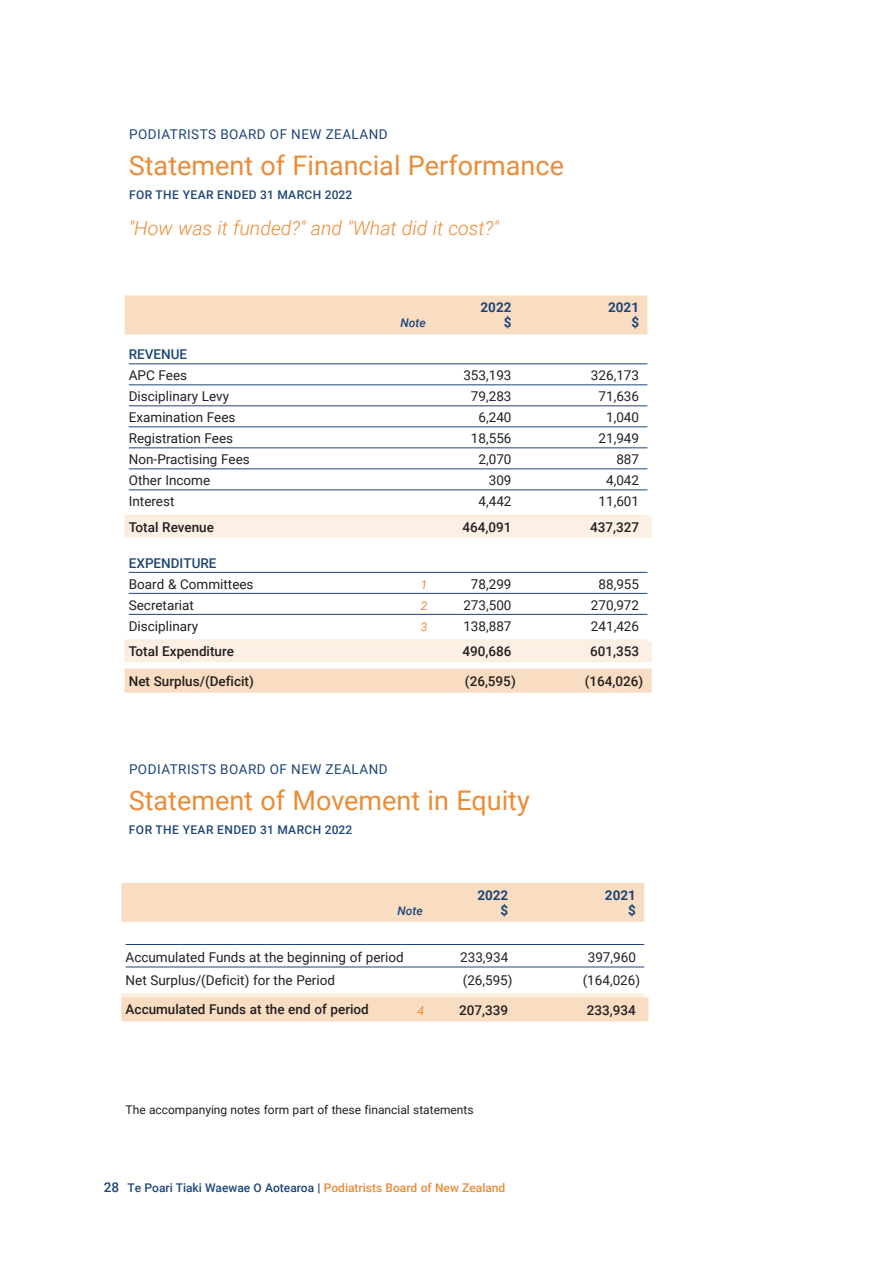
<style>
.page{position:relative;width:893px;height:1263px;background:#fff}
.page>*{position:absolute;margin:0;border:0;box-sizing:border-box;transform-origin:0 0}
.t1{font:27px "Roboto";color:#ea8c37}
.t2{font:italic 300 19.5px "Roboto";color:#ea8c37}
.t3{font:13.5px "Roboto";color:#231f20}
.t4{font:500 13.5px "Roboto";color:#231f20}
.t5{font:13.5px "Roboto";letter-spacing:.035em;color:#1e4677}
.t6{font:700 13.5px "Roboto";color:#1e4677}
.t7{font:500 13.5px "Roboto";color:#1e4677}
.t8{font:500 12px "Roboto";color:#ea8c37}
.t9{font:12px "Roboto";color:#231f20}
.t10{font:500 12px "Roboto";letter-spacing:.035em;color:#1e4677}
.t11{font:italic 500 12px "Roboto";color:#1e4677}
.t12{font:italic 12px "Roboto";color:#ea8c37}
.s1{font-size:13.5px;color:#1e4677}
.s2{color:#1e4677}
.s3{font-weight:700;color:#1e4677}
</style>
<div class="page">
<div style="left:125px;top:295px;width:522px;height:39px;background:#f9ddc3"></div>
<hr style="left:129px;top:364px;width:518px;height:1px;background:#1e4677">
<hr style="left:129px;top:385px;width:518px;height:1px;background:#1e4677">
<hr style="left:129px;top:406px;width:518px;height:1px;background:#1e4677">
<hr style="left:129px;top:427px;width:518px;height:1px;background:#1e4677">
<hr style="left:129px;top:448px;width:518px;height:1px;background:#1e4677">
<hr style="left:129px;top:469px;width:518px;height:1px;background:#1e4677">
<hr style="left:129px;top:490px;width:518px;height:1px;background:#1e4677">
<div style="left:125px;top:515px;width:522px;height:22px;background:#fcecdb"></div>
<div style="left:129px;top:517px;width:523px;height:21px;background:#fcf0e5"></div>
<hr style="left:129px;top:572px;width:518px;height:1px;background:#1e4677">
<hr style="left:129px;top:593px;width:518px;height:1px;background:#1e4677">
<hr style="left:129px;top:614px;width:518px;height:1px;background:#1e4677">
<div style="left:125px;top:639px;width:522px;height:23px;background:#fcecdb"></div>
<div style="left:129px;top:641px;width:523px;height:21px;background:#fcf0e5"></div>
<div style="left:125px;top:669px;width:527px;height:24px;background:#f9ddc3"></div>
<div style="left:121px;top:883px;width:523px;height:39px;background:#f9ddc3"></div>
<hr style="left:126px;top:944px;width:518px;height:1px;background:#1e4677">
<hr style="left:126px;top:967px;width:518px;height:1px;background:#1e4677">
<div style="left:121px;top:993px;width:523px;height:23px;background:#fcecdb"></div>
<div style="left:121px;top:997px;width:527px;height:24px;background:#f9ddc3"></div>
<p class="t5" style="left:129px;top:124px;width:260px">PODIATRISTS BOARD OF NEW ZEALAND</p>
<h1 class="t1" style="left:129px;top:146px;width:437px">Statement of Financial Performance</h1>
<p class="t10" style="left:129px;top:186px;width:225px">FOR THE YEAR ENDED 31 MARCH 2022</p>
<h2 class="t2" style="left:129px;top:214px;width:372px">"How was it funded?" and "What did it cost?"</h2>
<p class="t6" style="left:480px;top:298px;width:32px">2022</p>
<p class="t6" style="left:608px;top:298px;width:32px">2021</p>
<p class="t11" style="left:401px;top:315px;width:27px">Note</p>
<p class="t6" style="left:504px;top:313px;width:9px">$</p>
<p class="t6" style="left:631px;top:313px;width:9px">$</p>
<p class="t7" style="left:129px;top:345px;width:60px">REVENUE</p>
<p class="t3" style="left:129px;top:366px;width:60px">APC Fees</p>
<p class="t3" style="left:463px;top:366px;width:50px">353,193</p>
<p class="t3" style="left:591px;top:366px;width:50px">326,173</p>
<p class="t3" style="left:129px;top:387px;width:102px">Disciplinary Levy</p>
<p class="t3" style="left:471px;top:387px;width:42px">79,283</p>
<p class="t3" style="left:598px;top:387px;width:42px">71,636</p>
<p class="t3" style="left:129px;top:408px;width:108px">Examination Fees</p>
<p class="t3" style="left:479px;top:408px;width:34px">6,240</p>
<p class="t3" style="left:606px;top:408px;width:34px">1,040</p>
<p class="t3" style="left:129px;top:429px;width:106px">Registration Fees</p>
<p class="t3" style="left:471px;top:429px;width:42px">18,556</p>
<p class="t3" style="left:598px;top:429px;width:42px">21,949</p>
<p class="t3" style="left:129px;top:450px;width:122px">Non-Practising Fees</p>
<p class="t3" style="left:479px;top:450px;width:34px">2,070</p>
<p class="t3" style="left:616px;top:450px;width:24px">887</p>
<p class="t3" style="left:129px;top:471px;width:83px">Other Income</p>
<p class="t3" style="left:489px;top:471px;width:24px">309</p>
<p class="t3" style="left:606px;top:471px;width:34px">4,042</p>
<p class="t3" style="left:129px;top:492px;width:47px">Interest</p>
<p class="t3" style="left:479px;top:492px;width:34px">4,442</p>
<p class="t3" style="left:598px;top:492px;width:42px">11,601</p>
<p class="t4" style="left:129px;top:517px;width:87px">Total Revenue</p>
<p class="t4" style="left:462px;top:517px;width:50px">464,091</p>
<p class="t4" style="left:590px;top:517px;width:50px">437,327</p>
<p class="t7" style="left:129px;top:554px;width:89px">EXPENDITURE</p>
<p class="t3" style="left:129px;top:575px;width:126px">Board &amp; Committees</p>
<p class="t12" style="left:421px;top:576px;width:8px">1</p>
<p class="t3" style="left:471px;top:575px;width:42px">78,299</p>
<p class="t3" style="left:598px;top:575px;width:42px">88,955</p>
<p class="t3" style="left:129px;top:596px;width:67px">Secretariat</p>
<p class="t12" style="left:421px;top:597px;width:8px">2</p>
<p class="t3" style="left:463px;top:596px;width:50px">273,500</p>
<p class="t3" style="left:591px;top:596px;width:50px">270,972</p>
<p class="t3" style="left:129px;top:617px;width:71px">Disciplinary</p>
<p class="t12" style="left:421px;top:618px;width:8px">3</p>
<p class="t3" style="left:463px;top:617px;width:50px">138,887</p>
<p class="t3" style="left:591px;top:617px;width:50px">241,426</p>
<p class="t4" style="left:129px;top:642px;width:107px">Total Expenditure</p>
<p class="t4" style="left:462px;top:642px;width:50px">490,686</p>
<p class="t4" style="left:590px;top:642px;width:50px">601,353</p>
<p class="t4" style="left:129px;top:671px;width:127px">Net Surplus/(Deficit)</p>
<p class="t4" style="left:465px;top:671px;width:52px">(26,595)</p>
<p class="t4" style="left:585px;top:671px;width:60px">(164,026)</p>
<p class="t5" style="left:129px;top:760px;width:260px">PODIATRISTS BOARD OF NEW ZEALAND</p>
<h1 class="t1" style="left:129px;top:782px;width:403px">Statement of Movement in Equity</h1>
<p class="t10" style="left:129px;top:822px;width:225px">FOR THE YEAR ENDED 31 MARCH 2022</p>
<p class="t6" style="left:477px;top:885px;width:32px">2022</p>
<p class="t6" style="left:605px;top:885px;width:32px">2021</p>
<p class="t11" style="left:397px;top:902px;width:27px">Note</p>
<p class="t6" style="left:501px;top:900px;width:9px">$</p>
<p class="t6" style="left:628px;top:900px;width:9px">$</p>
<p class="t3" style="left:126px;top:948px;width:280px">Accumulated Funds at the beginning of period</p>
<p class="t3" style="left:460px;top:948px;width:50px">233,934</p>
<p class="t3" style="left:588px;top:948px;width:50px">397,960</p>
<p class="t3" style="left:126px;top:971px;width:211px">Net Surplus/(Deficit) for the Period</p>
<p class="t3" style="left:463px;top:971px;width:51px">(26,595)</p>
<p class="t3" style="left:583px;top:971px;width:59px">(164,026)</p>
<p class="t4" style="left:126px;top:1000px;width:245px">Accumulated Funds at the end of period</p>
<p class="t12" style="left:418px;top:1002px;width:8px">4</p>
<p class="t4" style="left:459px;top:1000px;width:50px">207,339</p>
<p class="t4" style="left:587px;top:1000px;width:50px">233,934</p>
<p class="t9" style="left:126px;top:1101px;width:350px">The accompanying notes form part of these financial statements</p>
<p class="t8" style="left:104px;top:1179px;width:403px"><span class="s1">28</span> <span class="s2">Te Poari Tiaki Waewae O Aotearoa</span> <span class="s3">|</span> Podiatrists Board of New Zealand</p>
</div>
